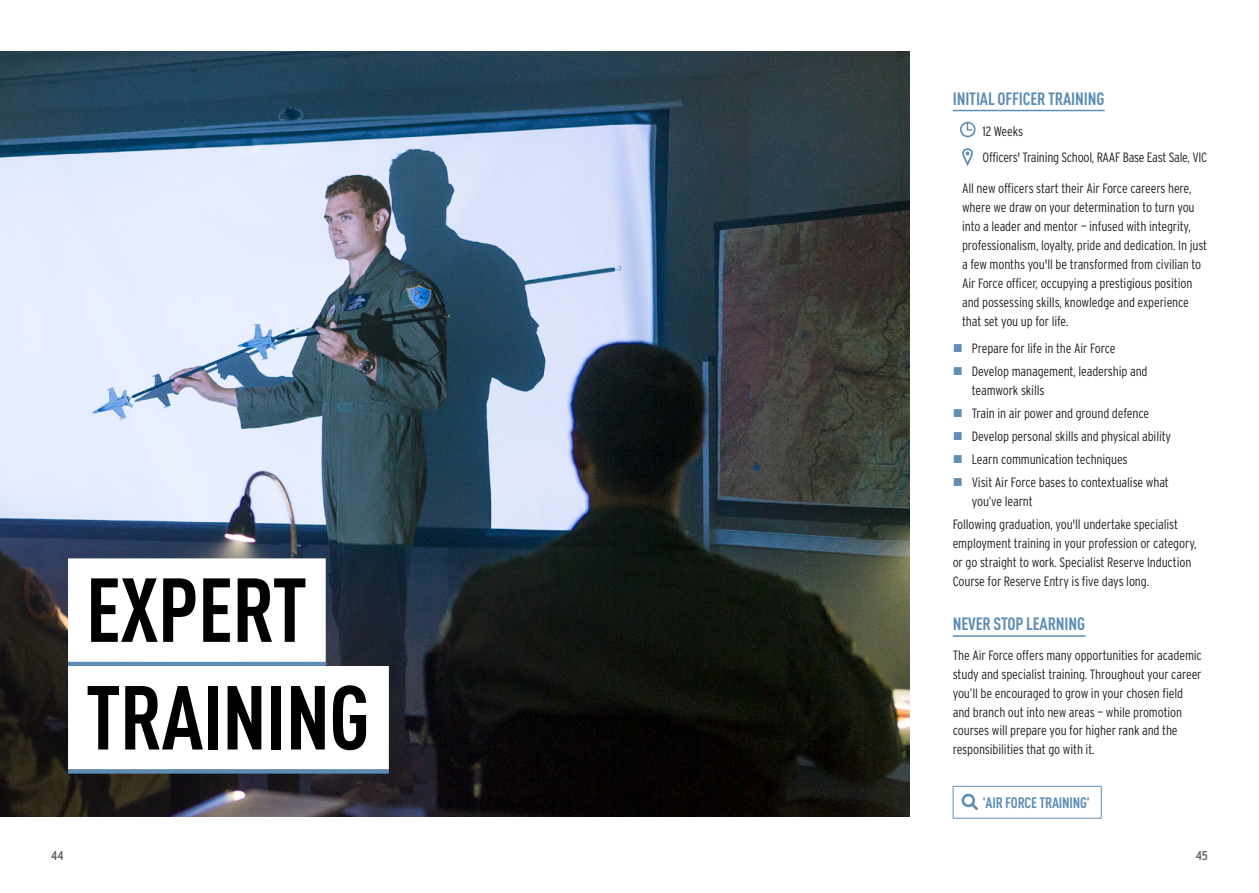
<style>
.page{position:relative;width:1259px;height:893px;background:#fff}
.page>*{position:absolute;margin:0;border:0;box-sizing:border-box;transform-origin:0 0}
.t1{font:700 condensed 89.1px/107.6px "DIN Pro";letter-spacing:-.01em;color:#000}
.t2{font:700 condensed 17.7px "DIN Pro";letter-spacing:-.01em;color:#5d8db5}
.t3{font:700 condensed 15px "DIN Pro";letter-spacing:-.01em;color:#5d8db5}
.t4{font:300 13.5px/18.9px "Interstate Condensed";letter-spacing:-.01em;color:#222}
.t5{font:12.75px "Interstate Condensed";color:#5a5a5a}
</style>
<div class="page">
<img style="left:0;top:51px;width:910px;height:765px">
<hr style="left:952px;top:110px;width:152px;height:1px;background:#5d8db5">
<hr style="left:952px;top:635px;width:133px;height:2px;background:#5d8db5">
<svg style="left:960px;top:122px;width:16px;height:15px"></svg>
<svg style="left:962px;top:148px;width:11px;height:18px"></svg>
<hr style="left:952px;top:787px;width:1px;height:31px;background:#5d8db5">
<hr style="left:952px;top:786px;width:31px;height:1px;background:#5d8db5">
<hr style="left:952px;top:818px;width:31px;height:1px;background:#5d8db5">
<hr style="left:983px;top:786px;width:118px;height:1px;background:#5d8db5">
<hr style="left:1101px;top:787px;width:1px;height:31px;background:#5d8db5">
<hr style="left:983px;top:818px;width:118px;height:1px;background:#5d8db5">
<svg style="left:961px;top:793px;width:18px;height:18px"></svg>
<div style="left:68px;top:558px;width:258px;height:104px;background:#fff"></div>
<hr style="left:68px;top:662px;width:258px;height:4px;background:#5d8db5">
<div style="left:68px;top:666px;width:321px;height:103px;background:#fff"></div>
<div style="left:68px;top:769px;width:321px;height:5px;background:#5d8db5"></div>
<h1 class="t1" style="left:86px;top:550px;width:285px">EXPERT<br>TRAINING</h1>
<h2 class="t2" style="left:953px;top:86px;width:153px">INITIAL OFFICER TRAINING</h2>
<p class="t4" style="left:982px;top:118px;width:226px;line-height:26px">12 Weeks<br>Officers' Training School, RAAF Base East Sale, VIC</p>
<p class="t4" style="left:962px;top:179px;width:247px">All new officers start their Air Force careers here, where we draw on your determination to turn you into a leader and mentor — infused with integrity, professionalism, loyalty, pride and dedication. In just a few months you'll be transformed from civilian to Air Force officer, occupying a prestigious position and possessing skills, knowledge and experience that set you up for life.</p>
<p class="t4" style="left:972px;top:336px;width:177px;line-height:23.1px">Prepare for life in the Air Force<br>Develop management, leadership and</p>
<p class="t4" style="left:971px;top:378px;width:201px;line-height:23.1px">teamwork skills<br>Train in air power and ground defence Develop personal skills and physical ability Learn communication techniques<br>Visit Air Force bases to contextualise what</p>
<p class="t4" style="left:952px;top:490px;width:227px;line-height:23.1px;text-indent:19px">you’ve learnt<br>Following graduation, you'll undertake specialist</p>
<p class="t4" style="left:952px;top:534px;width:245px">employment training in your profession or category, or go straight to work. Specialist Reserve Induction<br>Course for Reserve Entry is five days long.</p>
<h2 class="t2" style="left:953px;top:611px;width:134px">NEVER STOP LEARNING</h2>
<p class="t4" style="left:952px;top:646px;width:251px">The Air Force offers many opportunities for academic study and specialist training. Throughout your career you’ll be encouraged to grow in your chosen field and branch out into new areas — while promotion courses will prepare you for higher rank and the responsibilities that go with it.</p>
<p class="t3" style="left:983px;top:792px;width:108px">'AIR FORCE TRAINING'</p>
<p class="t5" style="left:51px;top:848px;width:14px">44</p>
<p class="t5" style="left:1195px;top:848px;width:14px">45</p>
</div>
